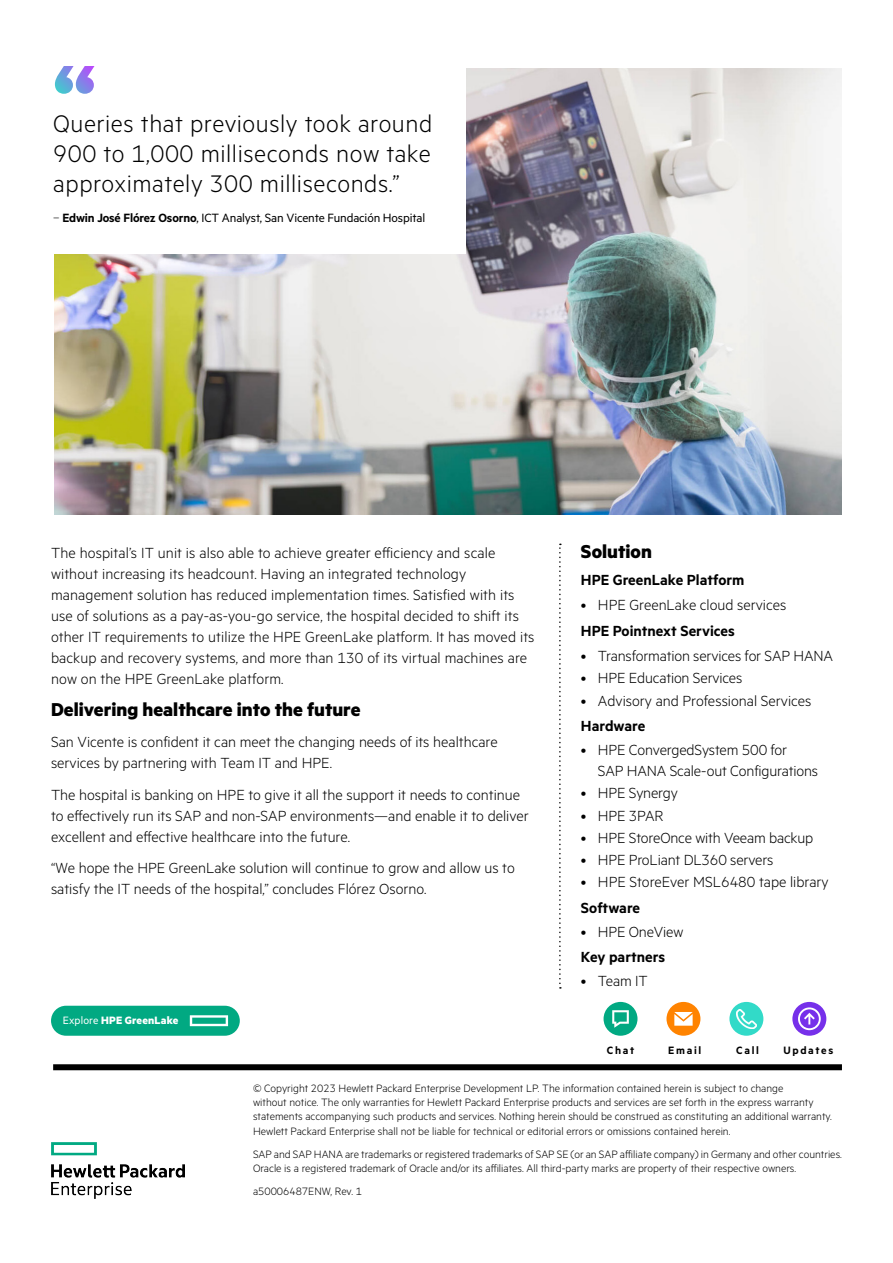
<style>
.page{position:relative;width:893px;height:1263px;background:#fff}
.page>*{position:absolute;margin:0;border:0;box-sizing:border-box;transform-origin:0 0}
.Quote_MetricHPE_Ligh{font:300 27px/30px "Metric HPE";letter-spacing:.02em;color:#000;text-align:justify}
.Body_subheading_Metr{font:700 21px "Metric HPE";color:#000}
.Subheading_MetricHPE{font:700 21px "Metric HPE";color:#000}
.Body_text_MetricHPE{font:300 16.5px/21px "Metric HPE";color:#000}
.Body_text_last_Metri{font:300 16.5px/21px "Metric HPE";color:#000}
.Sidebar_headline_Met{font:600 16.5px "Metric HPE";color:#000}
.Quote_Attribution_Me{font:13.5px "Metric HPE";letter-spacing:-.01em;color:#000}
.Copyright_info_Metri{font:300 12px/14.4px "Metric HPE";color:#000}
.t1{font:600 12px "Metric HPE";letter-spacing:.14em;color:#000}
.Body_subheadline_Met{font:700 12px "Metric HPE";letter-spacing:.015em;color:#fff}
.s1{font-weight:300}
.s2{font-weight:600}
.s3{font-weight:400}
</style>
<div class="page">
<div style="left:51px;top:1006px;width:189px;height:30px;background:#01a982;border-radius:15px"></div>
<svg style="left:190px;top:1015px;width:38px;height:11px"></svg>
<svg style="left:559px;top:544px;width:2px;height:445px"></svg>
<img style="left:54px;top:68px;width:788px;height:446px">
<div style="left:53px;top:1064px;width:789px;height:6px;background:#000"></div>
<div style="left:604px;top:1002px;width:33px;height:34px;background:#01a982;border-radius:50%"></div>
<svg style="left:612px;top:1010px;width:17px;height:18px"></svg>
<div style="left:729px;top:1002px;width:34px;height:34px;background:#32dac8;border-radius:50%"></div>
<img style="left:736px;top:1009px;width:21px;height:19px">
<div style="left:666px;top:1002px;width:34px;height:34px;background:#ff8300;border-radius:50%"></div>
<svg style="left:674px;top:1012px;width:19px;height:14px"></svg>
<div style="left:792px;top:1002px;width:34px;height:34px;background:#7630ea;border-radius:50%"></div>
<svg style="left:798px;top:1007px;width:23px;height:23px"></svg>
<div style="left:31px;top:54px;width:435px;height:200px;background:#fff"></div>
<svg style="left:55px;top:66px;width:39px;height:28px"></svg>
<img style="left:51px;top:1142px;width:134px;height:56px">
<p class="Quote_MetricHPE_Ligh" style="left:53px;top:107px;width:381px">Queries that previously took around 900 to 1,000 milliseconds now take approximately 300 milliseconds.”</p>
<p class="Quote_Attribution_Me" style="left:53px;top:210px;width:373px"><span class="s1">–</span> <span class="s2">Edwin José Flórez Osorno</span>, ICT Analyst, San Vicente Fundación Hospital</p>
<p class="Body_text_MetricHPE" style="left:51px;top:542px;width:485px">The hospital’s IT unit is also able to achieve greater efficiency and scale without increasing its headcount. Having an integrated technology management solution has reduced implementation times. Satisfied with its use of solutions as a pay-as-you-go service, the hospital decided to shift its other IT requirements to utilize the HPE GreenLake platform. It has moved its backup and recovery systems, and more than 130 of its virtual machines are now on the HPE GreenLake platform.</p>
<p class="Body_subheading_Metr" style="left:51px;top:696px;width:311px">Delivering healthcare into the future</p>
<p class="Body_text_MetricHPE" style="left:51px;top:731px;width:448px">San Vicente is confident it can meet the changing needs of its healthcare services by partnering with Team IT and HPE.</p>
<p class="Body_text_MetricHPE" style="left:51px;top:783px;width:479px">The hospital is banking on HPE to give it all the support it needs to continue to effectively run its SAP and non-SAP environments—and enable it to deliver excellent and effective healthcare into the future.</p>
<p class="Body_text_last_Metri" style="left:51px;top:857px;width:465px">“We hope the HPE GreenLake solution will continue to grow and allow us to satisfy the IT needs of the hospital,” concludes Flórez Osorno.</p>
<p class="Body_subheadline_Met" style="left:63px;top:1013px;width:117px"><span class="s3">Explore</span> HPE GreenLake</p>
<p class="Subheading_MetricHPE" style="left:581px;top:539px;width:72px">Solution</p>
<p class="Sidebar_headline_Met" style="left:581px;top:570px;width:165px">HPE GreenLake Platform</p>
<p class="Body_text_MetricHPE" style="left:581px;top:594px;width:207px">• HPE GreenLake cloud services</p>
<p class="Sidebar_headline_Met" style="left:581px;top:621px;width:155px">HPE Pointnext Services</p>
<p class="Body_text_MetricHPE" style="left:581px;top:645px;width:253px">• Transformation services for SAP HANA</p>
<p class="Body_text_MetricHPE" style="left:581px;top:667px;width:163px">• HPE Education Services</p>
<p class="Body_text_MetricHPE" style="left:581px;top:689px;width:232px">• Advisory and Professional Services</p>
<p class="Sidebar_headline_Met" style="left:581px;top:716px;width:66px">Hardware</p>
<p class="Body_text_MetricHPE" style="left:598px;top:739px;width:222px;text-indent:-17px">• HPE ConvergedSystem 500 for<br>SAP HANA Scale-out Configurations</p>
<p class="Body_text_MetricHPE" style="left:581px;top:782px;width:98px">• HPE Synergy</p>
<p class="Body_text_MetricHPE" style="left:581px;top:804px;width:84px">• HPE 3PAR</p>
<p class="Body_text_MetricHPE" style="left:581px;top:826px;width:234px">• HPE StoreOnce with Veeam backup</p>
<p class="Body_text_MetricHPE" style="left:581px;top:849px;width:194px">• HPE ProLiant DL360 servers</p>
<p class="Body_text_MetricHPE" style="left:581px;top:871px;width:249px">• HPE StoreEver MSL6480 tape library</p>
<p class="Sidebar_headline_Met" style="left:581px;top:898px;width:61px">Software</p>
<p class="Body_text_MetricHPE" style="left:581px;top:920px;width:104px">• HPE OneView</p>
<p class="Sidebar_headline_Met" style="left:581px;top:947px;width:86px">Key partners</p>
<p class="Body_text_MetricHPE" style="left:581px;top:970px;width:68px">• Team IT</p>
<p class="t1" style="left:607px;top:1043px;width:29px">Chat</p>
<p class="t1" style="left:668px;top:1043px;width:34px">Email</p>
<p class="t1" style="left:736px;top:1043px;width:24px">Call</p>
<p class="t1" style="left:783px;top:1043px;width:51px">Updates</p>
<p class="Copyright_info_Metri" style="left:253px;top:1080px;width:580px">© Copyright 2023 Hewlett Packard Enterprise Development LP. The information contained herein is subject to change<br>without notice. The only warranties for Hewlett Packard Enterprise products and services are set forth in the express warranty statements accompanying such products and services. Nothing herein should be construed as constituting an additional warranty.<br>Hewlett Packard Enterprise shall not be liable for technical or editorial errors or omissions contained herein.</p>
<p class="Copyright_info_Metri" style="left:253px;top:1146px;width:590px">SAP and SAP HANA are trademarks or registered trademarks of SAP SE (or an SAP affiliate company) in Germany and other countries.<br>Oracle is a registered trademark of Oracle and/or its affiliates. All third-party marks are property of their respective owners.</p>
<p class="Copyright_info_Metri" style="left:253px;top:1183px;width:110px">a50006487ENW, Rev. 1</p>
</div>
